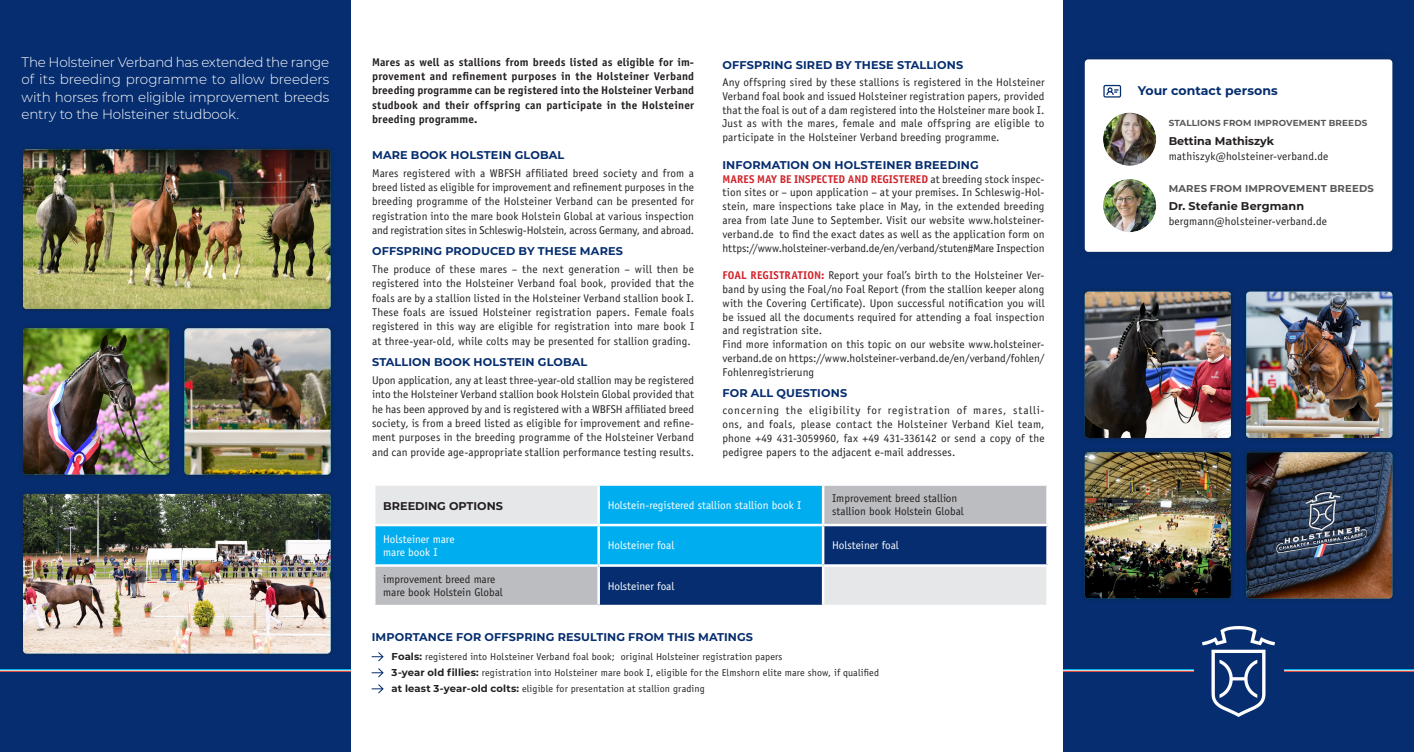
<style>
.page{position:relative;width:1414px;height:752px;background:#fff}
.page>*{position:absolute;margin:0;border:0;box-sizing:border-box;transform-origin:0 0}
.t1{font:300 13.75px/17.5px "Montserrat";letter-spacing:-.01em;color:#fff;text-align:justify}
.t2{font:700 12.5px "Montserrat";letter-spacing:.005em;color:#052d6f}
.t3{font:11.25px/13.8px "Officina Sans Std";letter-spacing:.01em;color:#231f20;text-align:justify}
.t4{font:700 11.25px/14.2px "Officina Sans Std";letter-spacing:.02em;color:#231f20;text-align:justify}
.t5{font:700 11.25px "Montserrat";letter-spacing:.015em;color:#052d6f}
.t6{font:11.25px/12.9px "Officina Sans Std";color:#fff}
.t7{font:700 11.25px "Montserrat";color:#231f20}
.t8{font:10px/16px "Officina Sans Std";letter-spacing:.015em;color:#231f20}
.t9{font:700 10px "Montserrat";letter-spacing:.02em;color:#57585a}
.t10{font:700 8.75px "Montserrat";letter-spacing:.02em;color:#57585a}
.s1{font-weight:700;color:#d1232a}
.s2{font-family:"Montserrat";font-weight:700}
</style>
<div class="page">
<div style="left:0;top:0;width:351px;height:751px;background:#052d6f"></div>
<div style="left:1063px;top:0;width:351px;height:751px;background:#052d6f"></div>
<svg style="left:375px;top:485px;width:671px;height:119px;background:#79c3e0"></svg>
<div style="left:823px;top:524px;width:224px;height:41px;background:#052d6f"></div>
<div style="left:599px;top:565px;width:224px;height:40px;background:#052d6f"></div>
<hr style="left:373px;top:523px;width:226px;height:3px;background:#fff">
<hr style="left:599px;top:523px;width:224px;height:3px;background:#fff">
<hr style="left:823px;top:523px;width:226px;height:3px;background:#fff">
<hr style="left:373px;top:564px;width:226px;height:2px;background:#fff">
<hr style="left:599px;top:564px;width:224px;height:2px;background:#fff">
<hr style="left:823px;top:564px;width:226px;height:2px;background:#fff">
<hr style="left:597px;top:485px;width:3px;height:38px;background:#fff">
<hr style="left:822px;top:485px;width:2px;height:38px;background:#fff">
<hr style="left:597px;top:526px;width:3px;height:38px;background:#fff">
<hr style="left:822px;top:526px;width:2px;height:38px;background:#fff">
<hr style="left:1046px;top:526px;width:3px;height:38px;background:#fff">
<hr style="left:597px;top:566px;width:3px;height:38px;background:#fff">
<hr style="left:822px;top:566px;width:2px;height:38px;background:#fff">
<hr style="left:599px;top:604px;width:224px;height:3px;background:#fff">
<svg style="left:372px;top:652px;width:12px;height:9px"></svg>
<svg style="left:372px;top:668px;width:12px;height:9px"></svg>
<svg style="left:372px;top:684px;width:12px;height:9px"></svg>
<div style="left:19px;top:489px;width:316px;height:168px;background:#231f20;opacity:.57"></div>
<img style="left:23px;top:493px;width:308px;height:160px">
<div style="left:19px;top:324px;width:154px;height:154px;background:#231f20;opacity:.57"></div>
<img style="left:23px;top:328px;width:146px;height:146px">
<div style="left:180px;top:324px;width:155px;height:154px;background:#231f20;opacity:.57"></div>
<img style="left:184px;top:328px;width:147px;height:146px">
<div style="left:19px;top:145px;width:316px;height:167px;background:#231f20;opacity:.57"></div>
<img style="left:23px;top:149px;width:308px;height:160px">
<img style="left:0;top:669px;width:351px;height:2px">
<img style="left:1063px;top:669px;width:351px;height:2px">
<div style="left:1081px;top:287px;width:154px;height:155px;background:#231f20;opacity:.57"></div>
<img style="left:1085px;top:291px;width:146px;height:147px">
<div style="left:1081px;top:448px;width:154px;height:154px;background:#231f20;opacity:.57"></div>
<img style="left:1085px;top:452px;width:146px;height:146px">
<div style="left:1242px;top:287px;width:154px;height:155px;background:#231f20;opacity:.57"></div>
<img style="left:1246px;top:291px;width:146px;height:147px">
<div style="left:1242px;top:448px;width:154px;height:154px;background:#231f20;opacity:.57"></div>
<img style="left:1246px;top:452px;width:146px;height:146px">
<div style="left:1085px;top:59px;width:307px;height:193px;background:#fff;border-radius:4px"></div>
<svg style="left:1103px;top:85px;width:18px;height:12px"></svg>
<div style="left:1103px;top:111px;width:55px;height:55px;background:#231f20;opacity:.22"></div>
<div style="left:1103px;top:177px;width:55px;height:55px;background:#231f20;opacity:.22"></div>
<div style="left:1194px;top:626px;width:89px;height:89px;background:#052d6f"></div>
<img style="left:1203px;top:626px;width:71px;height:89px">
<p class="t1" style="left:22px;top:53px;width:309px">The Holsteiner Verband has extended the range of its breeding programme to allow breeders with horses from eligible improvement breeds entry to the Holsteiner studbook.</p>
<p class="t4" style="left:372px;top:55px;width:324px">Mares as well as stallions from breeds listed as eligible for im&shy;provement and refinement purposes in the Holsteiner Verband breeding programme can be registered into the Holsteiner Verband studbook and their offspring can participate in the Holsteiner breeding programme.</p>
<p class="t5" style="left:372px;top:146px;width:194px">MARE BOOK HOLSTEIN GLOBAL</p>
<p class="t3" style="left:372px;top:166px;width:324px;line-height:14.2px">Mares registered with a WBFSH affiliated breed society and from a breed listed as eligible for improvement and refinement purposes in the breeding programme of the Holsteiner Verband can be presented for registration into the mare book Holstein Global at various inspection and registration sites in Schleswig-Holstein, across Germany, and abroad.</p>
<p class="t5" style="left:372px;top:243px;width:252px">OFFSPRING PRODUCED BY THESE MARES</p>
<p class="t3" style="left:372px;top:262px;width:324px;line-height:14.2px">The produce of these mares – the next generation – will then be registered into the Holsteiner Verband foal book, provided that the foals are by a stallion listed in the Holsteiner Verband stallion book I.<br>These foals are issued Holsteiner registration papers. Female foals registered in this way are eligible for registration into mare book I at three-year-old, while colts may be presented for stallion grading.</p>
<p class="t5" style="left:372px;top:354px;width:217px">STALLION BOOK HOLSTEIN GLOBAL</p>
<p class="t3" style="left:372px;top:373px;width:324px;line-height:14.2px">Upon application, any at least three-year-old stallion may be registered into the Holsteiner Verband stallion book Holstein Global provided that he has been approved by and is registered with a WBFSH affiliated breed society, is from a breed listed as eligible for improvement and refine&shy;ment purposes in the breeding programme of the Holsteiner Verband and can provide age-appropriate stallion performance testing results.</p>
<p class="t5" style="left:722px;top:56px;width:242px">OFFSPRING SIRED BY THESE STALLIONS</p>
<p class="t3" style="left:722px;top:75px;width:324px">Any offspring sired by these stallions is registered in the Holsteiner Verband foal book and issued Holsteiner registration papers, provided that the foal is out of a dam registered into the Holsteiner mare book I.<br>Just as with the mares, female and male offspring are eligible to participate in the Holsteiner Verband breeding programme.</p>
<p class="t5" style="left:722px;top:157px;width:258px">INFORMATION ON HOLSTEINER BREEDING</p>
<p class="t3" style="left:722px;top:172px;width:324px"><span class="s1">MARES MAY BE INSPECTED AND REGISTERED</span> at breeding stock inspec&shy;tion sites or – upon application – at your premises. In Schleswig-Hol&shy;stein, mare inspections take place in May, in the extended breeding area from late June to September. Visit our website www.holsteiner&shy;verband.de to find the exact dates as well as the application form on https://www.holsteiner-verband.de/en/verband/stuten#Mare Inspection</p>
<p class="t3" style="left:722px;top:268px;width:324px;text-align:left"><span class="s1">FOAL REGISTRATION:</span> Report your foal’s birth to the Holsteiner Ver&shy;band by using the Foal/no Foal Report (from the stallion keeper along with the Covering Certificate). Upon successful notification you will be issued all the documents required for attending a foal inspection and registration site.<br>Find more information on this topic on our website www.holsteiner&shy;verband.de on https://www.holsteiner-verband.de/en/verband/fohlen/ Fohlenregistrierung</p>
<p class="t5" style="left:722px;top:384px;width:126px">FOR ALL QUESTIONS</p>
<p class="t3" style="left:722px;top:403px;width:324px">concerning the eligibility for registration of mares, stalli&shy;ons, and foals, please contact the Holsteiner Verband Kiel team, phone +49 431-3059960, fax +49 431-336142 or send a copy of the pedigree papers to the adjacent e-mail addresses.</p>
<p class="t7" style="left:383px;top:498px;width:121px">BREEDING OPTIONS</p>
<p class="t6" style="left:608px;top:498px;width:195px">Holstein-registered stallion stallion book I</p>
<p class="t3" style="left:832px;top:492px;width:133px;line-height:12.9px">Improvement breed stallion stallion book Holstein Global</p>
<p class="t6" style="left:383px;top:532px;width:73px">Holsteiner mare mare book I</p>
<p class="t6" style="left:608px;top:539px;width:68px">Holsteiner foal</p>
<p class="t6" style="left:832px;top:539px;width:68px">Holsteiner foal</p>
<p class="t3" style="left:383px;top:573px;width:121px;line-height:12.9px">improvement breed mare mare book Holstein Global</p>
<p class="t6" style="left:608px;top:579px;width:68px">Holsteiner foal</p>
<p class="t5" style="left:372px;top:628px;width:383px">IMPORTANCE FOR OFFSPRING RESULTING FROM THIS MATINGS</p>
<p class="t8" style="left:392px;top:648px;width:489px"><span class="s2">Foals:</span> registered into Holsteiner Verband foal book; original Holsteiner registration papers<br><span class="s2">3-year old fillies:</span> registration into Holsteiner mare book I, eligible for the Elmshorn elite mare show, if qualified <span class="s2">at least 3-year-old colts:</span> eligible for presentation at stallion grading</p>
<p class="t2" style="left:1138px;top:82px;width:141px">Your contact persons</p>
<p class="t10" style="left:1168px;top:117px;width:200px">STALLIONS FROM IMPROVEMENT BREEDS</p>
<p class="t7" style="left:1168px;top:132px;width:107px">Bettina Mathiszyk</p>
<p class="t3" style="left:1168px;top:149px;width:161px">mathiszyk@holsteiner-verband.de</p>
<p class="t9" style="left:1168px;top:181px;width:207px">MARES FROM IMPROVEMENT BREEDS</p>
<p class="t7" style="left:1168px;top:198px;width:137px">Dr. Stefanie Bergmann</p>
<p class="t3" style="left:1168px;top:215px;width:160px">bergmann@holsteiner-verband.de</p>
</div>
